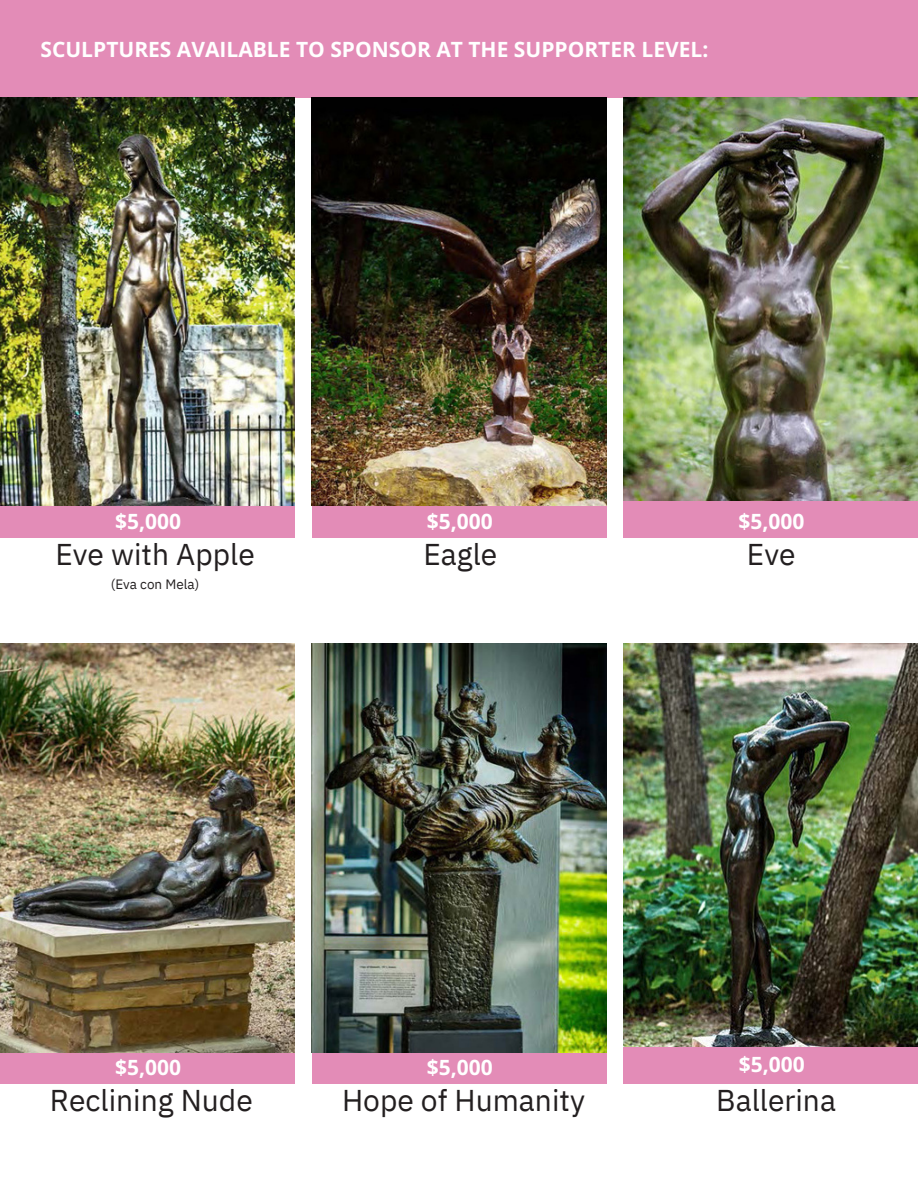
<style>
.page{position:relative;width:918px;height:1188px;background:#fff}
.page>*{position:absolute;margin:0;border:0;box-sizing:border-box;transform-origin:0 0}
.t1{font:30px "IBM Plex Sans";color:#231f20}
.t2{font:700 21px "Open Sans";color:#fff}
.t3{font:13.5px "IBM Plex Sans";color:#231f20}
</style>
<div class="page">
<div style="left:0;top:501px;width:295px;height:37px;background:#e38cb7"></div>
<div style="left:0;top:1048px;width:295px;height:36px;background:#e38cb7"></div>
<div style="left:312px;top:501px;width:294px;height:37px;background:#e38cb7"></div>
<div style="left:312px;top:1048px;width:294px;height:36px;background:#e38cb7"></div>
<div style="left:0;top:0;width:918px;height:97px;background:#e38cb7"></div>
<div style="left:623px;top:501px;width:295px;height:37px;background:#e38cb7"></div>
<img style="left:0;top:644px;width:295px;height:408px">
<img style="left:312px;top:644px;width:294px;height:408px">
<img style="left:312px;top:97px;width:294px;height:409px">
<img style="left:0;top:97px;width:295px;height:409px">
<img style="left:623px;top:97px;width:295px;height:404px">
<img style="left:623px;top:644px;width:295px;height:404px">
<div style="left:623px;top:1048px;width:295px;height:36px;background:#e38cb7"></div>
<p class="t2" style="left:40px;top:35px;width:669px">SCULPTURES AVAILABLE TO SPONSOR AT THE SUPPORTER LEVEL:</p>
<h1 class="t2" style="left:115px;top:506px;width:67px">$5,000</h1>
<p class="t1" style="left:55px;top:535px;width:201px">Eve with Apple</p>
<p class="t3" style="left:111px;top:575px;width:90px">(Eva con Mela)</p>
<p class="t2" style="left:427px;top:506px;width:67px">$5,000</p>
<h1 class="t1" style="left:423px;top:534px;width:75px">Eagle</h1>
<p class="t2" style="left:738px;top:506px;width:67px">$5,000</p>
<p class="t1" style="left:747px;top:534px;width:50px">Eve</p>
<p class="t2" style="left:115px;top:1053px;width:67px">$5,000</p>
<p class="t1" style="left:50px;top:1080px;width:204px">Reclining Nude</p>
<h1 class="t2" style="left:427px;top:1053px;width:67px">$5,000</h1>
<p class="t1" style="left:342px;top:1080px;width:244px">Hope of Humanity</p>
<h1 class="t2" style="left:739px;top:1050px;width:67px">$5,000</h1>
<h1 class="t1" style="left:716px;top:1080px;width:121px">Ballerina</h1>
</div>
